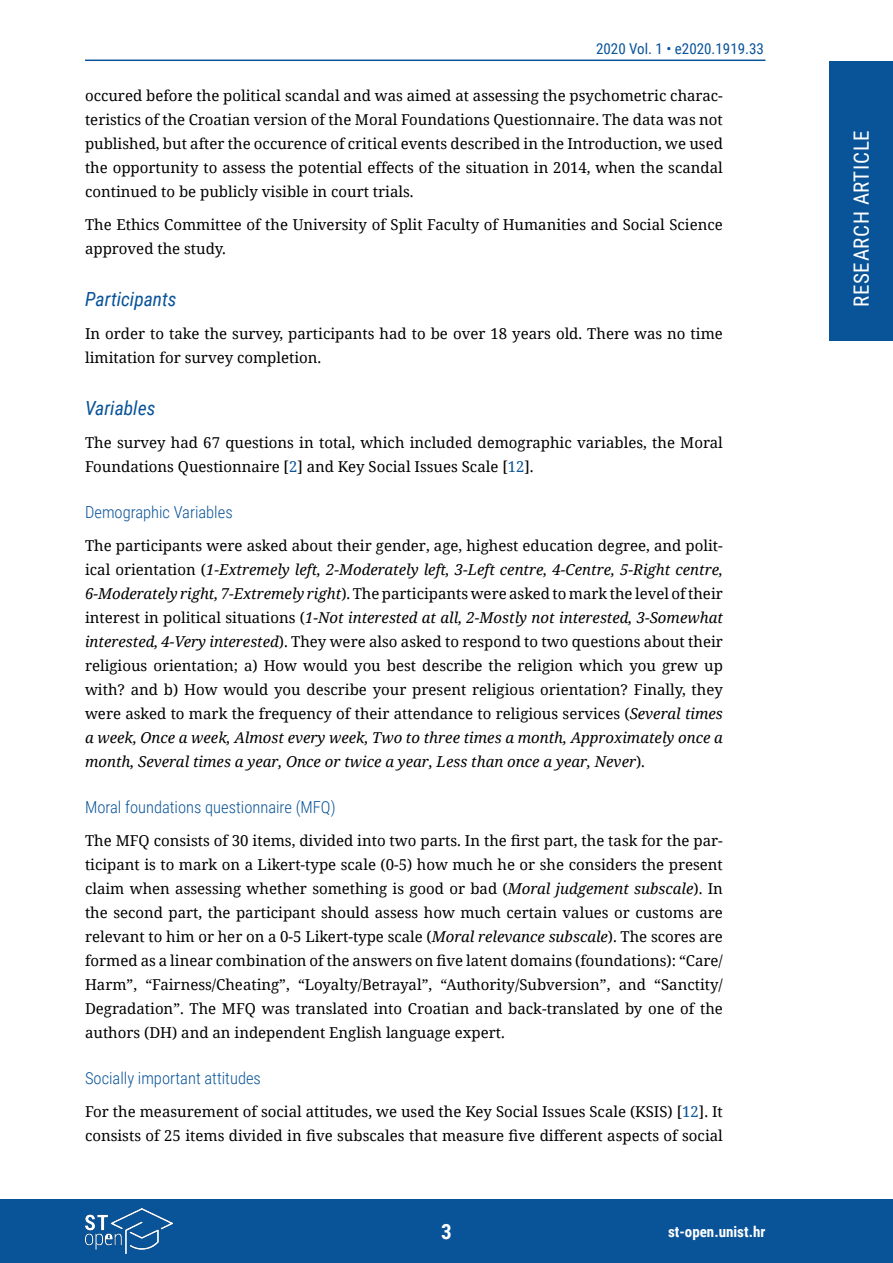
<style>
.page{position:relative;width:893px;height:1263px;background:#fff}
.page>*{position:absolute;margin:0;border:0;box-sizing:border-box;transform-origin:0 0}
.t1{font:21px "Roboto Condensed";letter-spacing:.035em;color:#fff}
.t2{font:700 21px "Roboto Condensed";color:#fff}
.t3{font:italic 19.5px "Roboto Condensed";color:#095398}
.t4{font:300 16.5px "Roboto Condensed";color:#095398}
.t5{font:15px/24px "Noto Serif";color:#000}
.t6{font:15px "Roboto Condensed";color:#095398}
.t7{font:700 15px "Roboto Condensed";color:#fff}
.s1{color:#095398}
.s2{font-style:italic}
</style>
<div class="page">
<div style="left:829px;top:61px;width:64px;height:279px;background:#095398"></div>
<div style="left:0;top:1199px;width:893px;height:64px;background:#095398"></div>
<hr style="left:85px;top:60px;width:680px;height:1px;background:#095398">
<img style="left:85px;top:1209px;width:87px;height:44px">
<p class="t6" style="left:596px;top:38px;width:169px">2020 Vol. 1 • e2020.1919.33</p>
<p class="t5" style="left:85px;top:83px;width:639px;text-align:justify">occured before the political scandal and was aimed at assessing the psychometric charac&shy;teristics of the Croatian version of the Moral Foundations Questionnaire. The data was not published, but after the occurence of critical events described in the Introduction, we used the opportunity to assess the potential effects of the situation in 2014, when the scandal continued to be publicly visible in court trials.</p>
<p class="t5" style="left:85px;top:212px;width:639px">The Ethics Committee of the University of Split Faculty of Humanities and Social Science approved the study.</p>
<h2 class="t3" style="left:85px;top:285px;width:93px">Participants</h2>
<p class="t5" style="left:85px;top:321px;width:639px">In order to take the survey, participants had to be over 18 years old. There was no time limitation for survey completion.</p>
<h2 class="t3" style="left:85px;top:395px;width:72px">Variables</h2>
<p class="t5" style="left:85px;top:430px;width:639px">The survey had 67 questions in total, which included demographic variables, the Moral<br>Foundations Questionnaire [<span class="s1">2</span>] and Key Social Issues Scale [<span class="s1">12</span>].</p>
<p class="t4" style="left:85px;top:501px;width:149px">Demographic Variables</p>
<p class="t5" style="left:85px;top:533px;width:639px;text-align:justify">The participants were asked about their gender, age, highest education degree, and polit&shy;ical orientation (<span class="s2">1-Extremely left, 2-Moderately left, 3-Left centre, 4-Centre, 5-Right centre, 6-Moderately right, 7-Extremely right</span>). The participants were asked to mark the level of their interest in political situations (<span class="s2">1-Not interested at all, 2-Mostly not interested, 3-Somewhat interested, 4-Very interested</span>). They were also asked to respond to two questions about their religious orientation; a) How would you best describe the religion which you grew up with? and b) How would you describe your present religious orientation? Finally, they were asked to mark the frequency of their attendance to religious services (<span class="s2">Several times a week, Once a week, Almost every week, Two to three times a month, Approximately once a month, Several times a year, Once or twice a year, Less than once a year, Never</span>).</p>
<p class="t4" style="left:85px;top:796px;width:252px">Moral foundations questionnaire (MFQ)</p>
<p class="t5" style="left:85px;top:828px;width:639px;text-align:justify">The MFQ consists of 30 items, divided into two parts. In the first part, the task for the par&shy;ticipant is to mark on a Likert-type scale (0-5) how much he or she considers the present claim when assessing whether something is good or bad (<span class="s2">Moral judgement subscale</span>). In the second part, the participant should assess how much certain values or customs are relevant to him or her on a 0-5 Likert-type scale (<span class="s2">Moral relevance subscale</span>). The scores are formed as a linear combination of the answers on five latent domains (foundations): “Care/ Harm”, “Fairness/Cheating”, “Loyalty/Betrayal”, “Authority/Subversion”, and “Sanctity/ Degradation”. The MFQ was translated into Croatian and back-translated by one of the authors (DH) and an independent English language expert.</p>
<p class="t4" style="left:85px;top:1067px;width:177px">Socially important attitudes</p>
<p class="t5" style="left:85px;top:1099px;width:639px">For the measurement of social attitudes, we used the Key Social Issues Scale (KSIS) [<span class="s1">12</span>]. It consists of 25 items divided in five subscales that measure five different aspects of social</p>
<h1 class="t2" style="left:441px;top:1217px;width:12px">3</h1>
<p class="t7" style="left:668px;top:1221px;width:99px">st-open.unist.hr</p>
<h1 class="t1" style="left:847px;top:307px;width:179px;rotate:-90deg">RESEARCH ARTICLE</h1>
</div>
